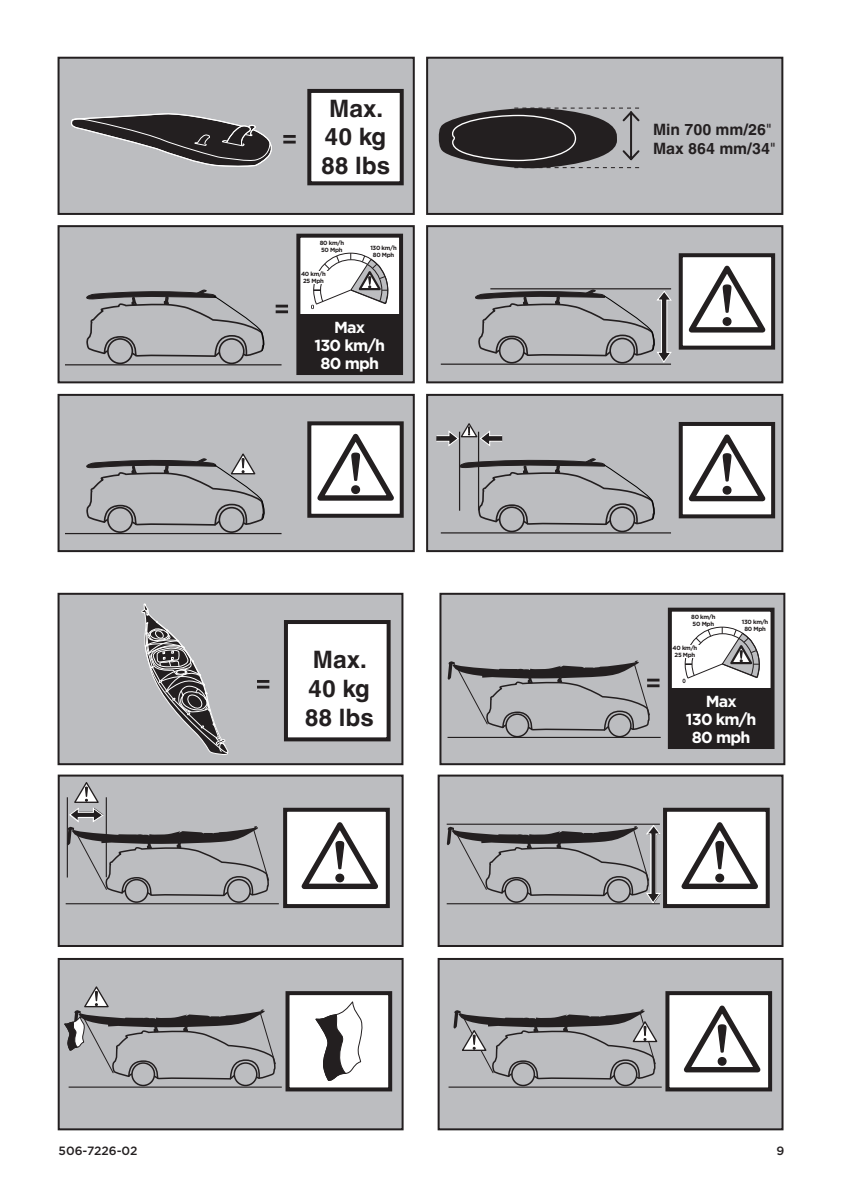
<style>
.page{position:relative;width:842px;height:1191px;background:#fff}
.page>*{position:absolute;margin:0;border:0;box-sizing:border-box;transform-origin:0 0}
.t1{font:700 24px "Helvetica World";color:#231f20}
.t2{font:700 16px "Thule";letter-spacing:-.05em;color:#fff}
.t3{font:700 15.6px "Helvetica World";color:#231f20}
.t4{font:500 12px "Gotham";color:#231f20}
.t5{font:700 6px "Gotham";letter-spacing:-.05em;color:#231f20}
.s1{font-weight:400}
</style>
<div class="page">
<div style="left:59px;top:58px;width:355px;height:156px;background:#bcbdc0"></div>
<div style="left:58px;top:57px;width:357px;height:158px;border:2px solid #231f20"></div>
<div style="left:309px;top:91px;width:93px;height:92px;background:#fff"></div>
<div style="left:307px;top:89px;width:97px;height:96px;border:4px solid #231f20"></div>
<div style="left:427px;top:58px;width:355px;height:156px;background:#bcbdc0"></div>
<div style="left:426px;top:57px;width:357px;height:158px;border:2px solid #231f20"></div>
<svg style="left:283px;top:135px;width:13px;height:9px"></svg>
<div style="left:59px;top:226px;width:355px;height:156px;background:#bcbdc0"></div>
<div style="left:58px;top:225px;width:357px;height:158px;border:2px solid #231f20"></div>
<svg style="left:438px;top:107px;width:202px;height:62px"></svg>
<div style="left:427px;top:226px;width:355px;height:156px;background:#bcbdc0"></div>
<div style="left:426px;top:225px;width:357px;height:158px;border:2px solid #231f20"></div>
<hr style="left:441px;top:363px;width:230px;height:2px;background:#231f20">
<hr style="left:65px;top:364px;width:216px;height:1px;background:#231f20">
<div style="left:59px;top:395px;width:355px;height:156px;background:#bcbdc0"></div>
<div style="left:58px;top:394px;width:357px;height:158px;border:2px solid #231f20"></div>
<hr style="left:65px;top:533px;width:216px;height:1px;background:#231f20">
<svg style="left:86px;top:453px;width:179px;height:80px"></svg>
<div style="left:681px;top:255px;width:92px;height:93px;background:#fff"></div>
<div style="left:679px;top:253px;width:96px;height:97px;border:4px solid #231f20"></div>
<svg style="left:682px;top:257px;width:88px;height:80px"></svg>
<div style="left:309px;top:423px;width:93px;height:93px;background:#fff"></div>
<div style="left:307px;top:421px;width:97px;height:97px;border:4px solid #231f20"></div>
<svg style="left:311px;top:426px;width:83px;height:79px"></svg>
<div style="left:427px;top:395px;width:355px;height:156px;background:#bcbdc0"></div>
<div style="left:426px;top:394px;width:357px;height:158px;border:2px solid #231f20"></div>
<hr style="left:478px;top:432px;width:1px;height:78px;background:#231f20">
<hr style="left:441px;top:532px;width:230px;height:1px;background:#231f20">
<hr style="left:459px;top:432px;width:1px;height:79px;background:#231f20">
<svg style="left:436px;top:423px;width:67px;height:23px"></svg>
<div style="left:681px;top:424px;width:92px;height:92px;background:#fff"></div>
<div style="left:679px;top:422px;width:96px;height:96px;border:4px solid #231f20"></div>
<svg style="left:682px;top:426px;width:88px;height:80px"></svg>
<div style="left:298px;top:236px;width:103px;height:137px;background:#fff"></div>
<div style="left:296px;top:234px;width:107px;height:141px;border:4px solid #231f20"></div>
<svg style="left:276px;top:305px;width:12px;height:8px"></svg>
<div style="left:303px;top:238px;width:93px;height:115px;background:#fff"></div>
<svg style="left:311px;top:252px;width:78px;height:57px"></svg>
<div style="left:299px;top:314px;width:101px;height:59px;background:#231f20"></div>
<div style="left:313px;top:271px;width:18px;height:13px;background:#fff"></div>
<div style="left:59px;top:594px;width:343px;height:170px;background:#bcbdc0"></div>
<div style="left:58px;top:593px;width:345px;height:172px;border:2px solid #231f20"></div>
<div style="left:440px;top:594px;width:344px;height:170px;background:#bcbdc0"></div>
<div style="left:439px;top:593px;width:346px;height:172px;border:2px solid #231f20"></div>
<div style="left:439px;top:775px;width:343px;height:171px;background:#bcbdc0"></div>
<div style="left:438px;top:774px;width:345px;height:173px;border:2px solid #231f20"></div>
<div style="left:59px;top:775px;width:344px;height:171px;background:#bcbdc0"></div>
<div style="left:58px;top:774px;width:346px;height:173px;border:2px solid #231f20"></div>
<div style="left:286px;top:622px;width:103px;height:117px;background:#fff"></div>
<div style="left:284px;top:620px;width:107px;height:121px;border:4px solid #231f20"></div>
<div style="left:665px;top:809px;width:103px;height:97px;background:#fff"></div>
<div style="left:663px;top:807px;width:107px;height:101px;border:4px solid #231f20"></div>
<div style="left:285px;top:809px;width:103px;height:97px;background:#fff"></div>
<div style="left:283px;top:807px;width:107px;height:101px;border:4px solid #231f20"></div>
<svg style="left:257px;top:680px;width:12px;height:8px"></svg>
<hr style="left:447px;top:823px;width:213px;height:2px;background:#231f20">
<hr style="left:447px;top:903px;width:213px;height:1px;background:#231f20">
<hr style="left:66px;top:903px;width:213px;height:1px;background:#231f20">
<hr style="left:447px;top:737px;width:214px;height:1px;background:#231f20">
<svg style="left:681px;top:822px;width:77px;height:68px"></svg>
<svg style="left:301px;top:822px;width:77px;height:68px"></svg>
<svg style="left:141px;top:603px;width:87px;height:152px"></svg>
<div style="left:125px;top:879px;width:23px;height:24px;border:2px solid #231f20;border-radius:50%"></div>
<div style="left:227px;top:879px;width:24px;height:24px;border:2px solid #231f20;border-radius:50%"></div>
<div style="left:505px;top:713px;width:24px;height:24px;border:2px solid #231f20;border-radius:50%"></div>
<div style="left:608px;top:713px;width:24px;height:24px;border:2px solid #231f20;border-radius:50%"></div>
<svg style="left:447px;top:824px;width:214px;height:79px"></svg>
<svg style="left:67px;top:782px;width:202px;height:115px"></svg>
<div style="left:439px;top:959px;width:343px;height:170px;background:#bcbdc0"></div>
<div style="left:438px;top:958px;width:345px;height:172px;border:2px solid #231f20"></div>
<div style="left:667px;top:993px;width:103px;height:96px;background:#fff"></div>
<div style="left:665px;top:991px;width:107px;height:100px;border:4px solid #231f20"></div>
<hr style="left:448px;top:1086px;width:214px;height:1px;background:#231f20">
<svg style="left:683px;top:1005px;width:78px;height:68px"></svg>
<div style="left:511px;top:1062px;width:24px;height:24px;border:2px solid #231f20;border-radius:50%"></div>
<div style="left:613px;top:1062px;width:24px;height:24px;border:2px solid #231f20;border-radius:50%"></div>
<svg style="left:453px;top:1009px;width:205px;height:72px"></svg>
<div style="left:59px;top:959px;width:344px;height:170px;background:#bcbdc0"></div>
<div style="left:58px;top:958px;width:346px;height:172px;border:2px solid #231f20"></div>
<div style="left:287px;top:993px;width:103px;height:96px;background:#fff"></div>
<div style="left:285px;top:991px;width:107px;height:100px;border:4px solid #231f20"></div>
<hr style="left:69px;top:1086px;width:213px;height:1px;background:#231f20">
<div style="left:131px;top:1062px;width:24px;height:24px;border:2px solid #231f20;border-radius:50%"></div>
<div style="left:234px;top:1062px;width:23px;height:24px;border:2px solid #231f20;border-radius:50%"></div>
<svg style="left:315px;top:1001px;width:48px;height:80px"></svg>
<svg style="left:64px;top:986px;width:212px;height:95px"></svg>
<div style="left:668px;top:607px;width:106px;height:142px;border:4px solid #231f20"></div>
<svg style="left:447px;top:660px;width:212px;height:72px"></svg>
<div style="left:675px;top:612px;width:93px;height:115px;background:#fff"></div>
<svg style="left:682px;top:626px;width:78px;height:57px"></svg>
<div style="left:670px;top:688px;width:102px;height:58px;background:#231f20"></div>
<div style="left:684px;top:645px;width:18px;height:13px;background:#fff"></div>
<svg style="left:80px;top:289px;width:185px;height:76px"></svg>
<svg style="left:453px;top:457px;width:202px;height:76px"></svg>
<svg style="left:469px;top:288px;width:203px;height:76px"></svg>
<svg style="left:71px;top:113px;width:201px;height:54px"></svg>
<p class="t1" style="left:329px;top:94px;width:55px">Max.</p>
<p class="t1" style="left:325px;top:123px;width:63px">40 kg</p>
<p class="t1" style="left:321px;top:152px;width:71px">88 lbs</p>
<p class="t5" style="left:320px;top:239px;width:26px">80 km/h</p>
<p class="t5" style="left:321px;top:246px;width:23px">50 Mph</p>
<p class="t5" style="left:301px;top:270px;width:26px">40 km/h</p>
<p class="t5" style="left:303px;top:277px;width:22px">25 Mph</p>
<p class="t5" style="left:370px;top:244px;width:28px">130 km/h</p>
<p class="t5" style="left:373px;top:251px;width:23px">80 Mph</p>
<p class="t2" style="left:334px;top:318px;width:33px">Max</p>
<p class="t2" style="left:314px;top:336px;width:72px">130 km/h</p>
<p class="t2" style="left:320px;top:354px;width:60px">80 mph</p>
<p class="t1" style="left:313px;top:645px;width:55px">Max.</p>
<p class="t1" style="left:308px;top:674px;width:63px">40 kg</p>
<p class="t1" style="left:305px;top:703px;width:71px">88 lbs</p>
<p class="t3" style="left:653px;top:120px;width:120px">Min 700 mm/26<span class="s1">"</span></p>
<p class="t3" style="left:653px;top:139px;width:124px">Max 864 mm/34<span class="s1">"</span></p>
<p class="t5" style="left:691px;top:613px;width:26px">80 km/h</p>
<p class="t5" style="left:693px;top:620px;width:23px">50 Mph</p>
<p class="t5" style="left:673px;top:643px;width:26px">40 km/h</p>
<p class="t5" style="left:674px;top:651px;width:22px">25 Mph</p>
<p class="t5" style="left:742px;top:617px;width:28px">130 km/h</p>
<p class="t5" style="left:744px;top:625px;width:23px">80 Mph</p>
<p class="t2" style="left:706px;top:692px;width:33px">Max</p>
<p class="t2" style="left:686px;top:710px;width:72px">130 km/h</p>
<p class="t2" style="left:692px;top:728px;width:60px">80 mph</p>
<p class="t4" style="left:59px;top:1142px;width:80px">506-7226-02</p>
<p class="t4" style="left:776px;top:1142px;width:9px">9</p>
</div>
